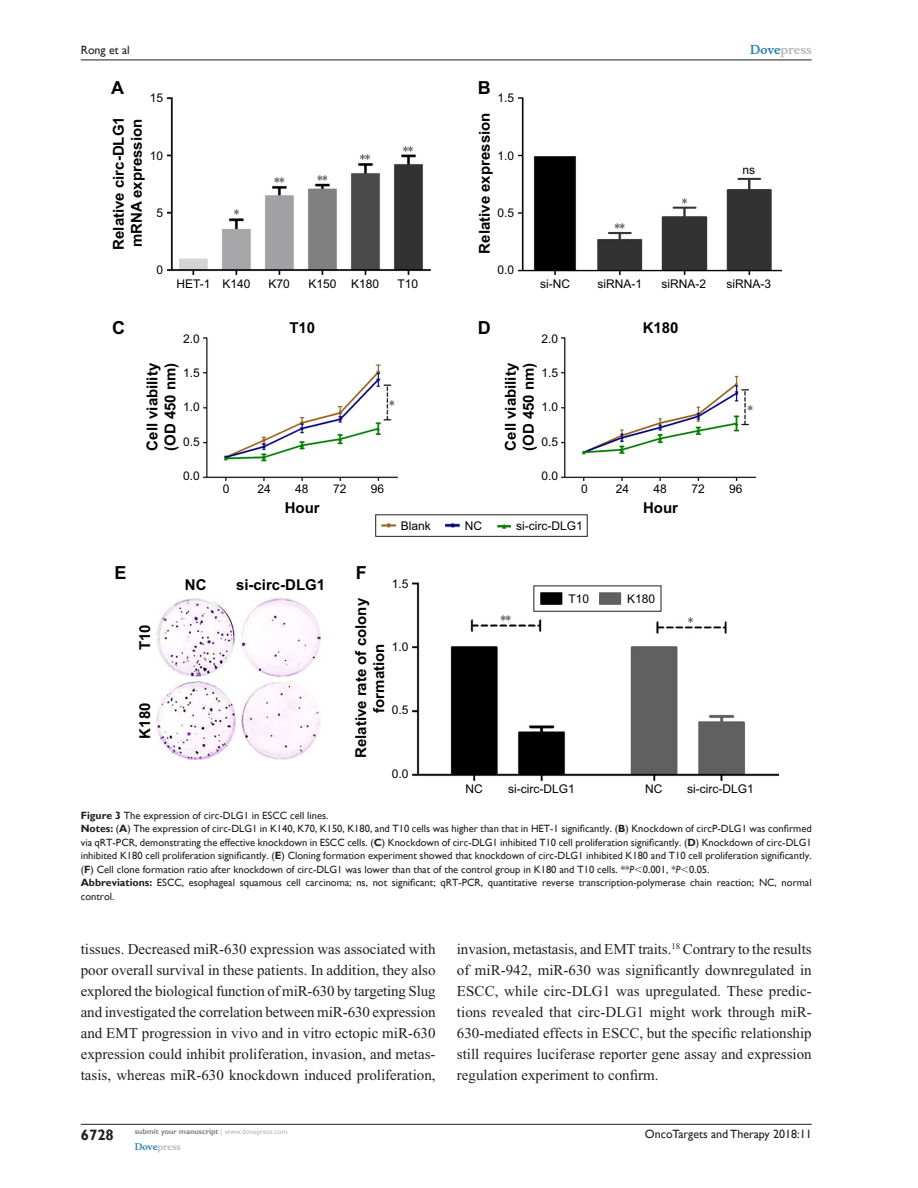
<style>
.page{position:relative;width:918px;height:1188px;background:#fff}
.page>*{position:absolute;margin:0;border:0;box-sizing:border-box;transform-origin:0 0}
.t1{font:700 18px "Arial";color:#000}
.Tx{font:15px/21px "Times New Roman";color:#231f20;text-align:justify}
.t2{font:700 15px/18px "Arial";color:#000}
.t3{font:700 15px "Gill Sans";color:#231f20}
.t4{font:12px "Arial";color:#000}
.t5{font:12px "Gill Sans";color:#231f20}
.t6{font:12px "Gill Sans";color:#000}
.t7{font:700 12px "Musee";color:#b8b9bc}
.FigSNRI{font:10.5px/13.5px "Gill Sans";color:#231f20}
.FigC{font:10.5px "Gill Sans";color:#231f20}
.t8{font:700 9px "Musee";color:#b8b9bc}
.t9{font:700 7.5px "Gill Sans";color:#808285}
.s1{color:#3485ae}
.s2{font-weight:700}
.s3{font-style:italic}
.s4{font-family:"Mathematical Pi One"}
.s5{font-weight:400;color:#b8b9bc}
</style>
<div class="page">
<hr style="left:81px;top:1124px;width:731px;height:1px;background:#231f20">
<hr style="left:81px;top:60px;width:731px;height:1px;background:#231f20">
<img style="left:167px;top:97px;width:264px;height:178px">
<img style="left:518px;top:97px;width:264px;height:178px">
<img style="left:204px;top:338px;width:193px;height:142px">
<img style="left:562px;top:338px;width:193px;height:142px">
<div style="left:375px;top:514px;width:213px;height:23px;background:#fff;border:1px solid #231f20"></div>
<svg style="left:382px;top:523px;width:13px;height:5px"></svg>
<svg style="left:446px;top:524px;width:13px;height:3px"></svg>
<svg style="left:497px;top:525px;width:13px;height:3px"></svg>
<img style="left:156px;top:598px;width:79px;height:78px">
<img style="left:241px;top:598px;width:79px;height:78px">
<img style="left:241px;top:682px;width:79px;height:77px">
<img style="left:156px;top:682px;width:79px;height:77px">
<img style="left:412px;top:582px;width:366px;height:198px">
<div style="left:533px;top:586px;width:128px;height:26px;background:#fff;border:1px solid #231f20"></div>
<div style="left:540px;top:592px;width:22px;height:13px;background:#000"></div>
<div style="left:599px;top:592px;width:22px;height:13px;background:#606060"></div>
<p class="t5" style="left:81px;top:43px;width:51px">Rong et al</p>
<p class="t1" style="left:111px;top:75px;width:14px">A</p>
<p class="t4" style="left:150px;top:90px;width:15px">15</p>
<p class="t1" style="left:478px;top:75px;width:14px">B</p>
<p class="t4" style="left:498px;top:90px;width:18px">1.5</p>
<p class="t7" style="left:750px;top:43px;width:63px"><span class="s1">Dove</span>press</p>
<p class="t2" style="left:110px;top:250px;width:135px;rotate:-90deg">Relative circ-DLG1 mRNA expression</p>
<p class="t4" style="left:150px;top:147px;width:15px">10</p>
<p class="t4" style="left:157px;top:205px;width:8px">5</p>
<p class="t6" style="left:234px;top:207px;width:7px">*</p>
<p class="t6" style="left:275px;top:175px;width:12px">**</p>
<p class="t6" style="left:317px;top:173px;width:12px">**</p>
<p class="t6" style="left:360px;top:152px;width:12px">**</p>
<p class="t6" style="left:403px;top:144px;width:12px">**</p>
<p class="t2" style="left:476px;top:254px;width:142px;rotate:-90deg">Relative expression</p>
<p class="t4" style="left:498px;top:147px;width:18px">1.0</p>
<p class="t4" style="left:498px;top:205px;width:18px">0.5</p>
<p class="t6" style="left:615px;top:221px;width:12px">**</p>
<p class="t6" style="left:682px;top:196px;width:7px">*</p>
<p class="t4" style="left:743px;top:162px;width:14px">ns</p>
<p class="t4" style="left:157px;top:262px;width:8px">0</p>
<p class="t4" style="left:498px;top:262px;width:18px">0.0</p>
<p class="t4" style="left:177px;top:276px;width:75px">HET-1 K140</p>
<p class="t4" style="left:269px;top:276px;width:23px">K70</p>
<p class="t4" style="left:308px;top:276px;width:72px">K150 K180</p>
<p class="t4" style="left:398px;top:276px;width:22px">T10</p>
<p class="t4" style="left:540px;top:276px;width:31px">si-NC</p>
<p class="t4" style="left:597px;top:276px;width:46px">siRNA-1</p>
<p class="t4" style="left:662px;top:276px;width:46px">siRNA-2</p>
<p class="t4" style="left:727px;top:276px;width:46px">siRNA-3</p>
<p class="t1" style="left:112px;top:316px;width:14px">C</p>
<p class="t1" style="left:478px;top:316px;width:14px">D</p>
<p class="t4" style="left:183px;top:331px;width:18px">2.0</p>
<p class="t2" style="left:289px;top:320px;width:27px">T10</p>
<p class="t4" style="left:541px;top:331px;width:18px">2.0</p>
<p class="t2" style="left:643px;top:320px;width:37px">K180</p>
<p class="t2" style="left:144px;top:451px;width:90px;rotate:-90deg">Cell viability (OD 450 nm)</p>
<p class="t4" style="left:183px;top:365px;width:18px">1.5</p>
<p class="t4" style="left:183px;top:399px;width:18px">1.0</p>
<p class="t4" style="left:183px;top:434px;width:18px">0.5</p>
<p class="t4" style="left:183px;top:468px;width:18px">0.0</p>
<p class="t6" style="left:390px;top:398px;width:7px">*</p>
<p class="t2" style="left:502px;top:451px;width:90px;rotate:-90deg">Cell viability (OD 450 nm)</p>
<p class="t4" style="left:541px;top:365px;width:18px">1.5</p>
<p class="t4" style="left:541px;top:399px;width:18px">1.0</p>
<p class="t4" style="left:541px;top:434px;width:18px">0.5</p>
<p class="t4" style="left:541px;top:468px;width:18px">0.0</p>
<p class="t6" style="left:748px;top:403px;width:7px">*</p>
<p class="t4" style="left:223px;top:481px;width:8px">0</p>
<p class="t4" style="left:258px;top:481px;width:15px">24</p>
<p class="t4" style="left:295px;top:481px;width:15px">48</p>
<p class="t2" style="left:285px;top:499px;width:36px">Hour</p>
<p class="t4" style="left:333px;top:481px;width:15px">72</p>
<p class="t4" style="left:371px;top:481px;width:15px">96</p>
<p class="t4" style="left:581px;top:481px;width:8px">0</p>
<p class="t4" style="left:616px;top:481px;width:15px">24</p>
<p class="t4" style="left:653px;top:481px;width:15px">48</p>
<p class="t2" style="left:643px;top:499px;width:36px">Hour</p>
<p class="t4" style="left:692px;top:481px;width:15px">72</p>
<p class="t4" style="left:729px;top:481px;width:15px">96</p>
<p class="t1" style="left:114px;top:561px;width:14px">E</p>
<p class="t2" style="left:136px;top:650px;width:27px;rotate:-90deg">T10</p>
<p class="t2" style="left:136px;top:739px;width:37px;rotate:-90deg">K180</p>
<p class="t2" style="left:185px;top:576px;width:23px">NC</p>
<p class="t2" style="left:236px;top:576px;width:91px">si-circ-DLG1</p>
<p class="t4" style="left:401px;top:518px;width:32px">Blank</p>
<p class="t4" style="left:465px;top:518px;width:19px">NC</p>
<p class="t4" style="left:516px;top:518px;width:68px">si-circ-DLG1</p>
<p class="t1" style="left:356px;top:561px;width:12px">F</p>
<p class="t2" style="left:352px;top:758px;width:162px;text-align:center;rotate:-90deg">Relative rate of colony formation</p>
<p class="t4" style="left:392px;top:576px;width:18px">1.5</p>
<p class="t4" style="left:392px;top:639px;width:18px">1.0</p>
<p class="t4" style="left:392px;top:702px;width:18px">0.5</p>
<p class="t4" style="left:392px;top:766px;width:18px">0.0</p>
<p class="t4" style="left:568px;top:591px;width:22px">T10</p>
<p class="t4" style="left:627px;top:591px;width:30px">K180</p>
<p class="t6" style="left:501px;top:613px;width:12px">**</p>
<p class="t6" style="left:688px;top:615px;width:7px">*</p>
<p class="t4" style="left:466px;top:781px;width:19px">NC</p>
<p class="t4" style="left:508px;top:781px;width:68px">si-circ-DLG1</p>
<p class="t4" style="left:645px;top:781px;width:19px">NC</p>
<p class="t4" style="left:687px;top:781px;width:68px">si-circ-DLG1</p>
<p class="FigC" style="left:81px;top:809px;width:189px"><span class="s2">Figure 3</span> The expression of circ-DLG 1 in ESCC</p>
<p class="FigC" style="left:290px;top:809px;width:40px">cell lines.</p>
<p class="FigSNRI" style="left:81px;top:822px;width:732px"><span class="s2">Notes:</span> (<span class="s2">A</span>) The expression of circ-DLG1 in K140, K70, K150, K180, and T10 cells was higher than that in HET-1 significantly. (<span class="s2">B</span>) Knockdown of circP-DLG1 was confirmed via qRT-PCR, demonstrating the effective knockdown in ESCC</p>
<p class="FigSNRI" style="left:81px;top:835px;width:732px;text-align:justify;text-indent:267px">cells. (<span class="s2">C</span>) Knockdown of circ-DLG1 inhibited T10 cell proliferation significantly. (<span class="s2">D</span>) Knockdown of circ-DLG 1 inhibited K180 cell proliferation significantly. (<span class="s2">E</span>) Cloning formation experiment showed that knockdown of circ-DLG1 inhibited K180 and T10 cell proliferation significantly. (<span class="s2">F</span>) Cell clone formation ratio after knockdown of circ-DLG 1 was lower than that of the control group in K180 and T10 cells. **<span class="s3">P</span><span class="s4">,</span>0.001, *<span class="s3">P</span><span class="s4">,</span>0.05.</p>
<p class="FigSNRI" style="left:81px;top:876px;width:732px"><span class="s2">Abbreviations:</span> ESCC, esophageal squamous cell carcinoma; ns, not significant; qRT-PCR, quantitative reverse transcription-polymerase chain reaction; NC, normal control.</p>
<p class="Tx" style="left:81px;top:938px;width:356px">tissues. Decreased miR-630 expression was associated with poor overall survival in these patients. In addition, they also explored the biological function of miR-630 by targeting Slug and investigated the correlation between miR-630 expression and EMT progression in vivo and in vitro ectopic miR-630 expression could inhibit proliferation, invasion, and metas&shy;tasis, whereas miR-630 knockdown induced proliferation,</p>
<p class="Tx" style="left:457px;top:938px;width:356px">invasion, metastasis, and EMT traits.<sup>18</sup> Contrary to the results of miR-942, miR-630 was significantly downregulated in ESCC, while circ-DLG1 was upregulated. These predic&shy;tions revealed that circ-DLG1 might work through miR-630-mediated effects in ESCC, but the specific relationship still requires luciferase reporter gene assay and expression regulation experiment to confirm.</p>
<h2 class="t3" style="left:81px;top:1126px;width:35px">6728</h2>
<p class="t9" style="left:135px;top:1127px;width:154px">submit your manuscript <span class="s5">| www.dovepress.com</span></p>
<p class="t8" style="left:135px;top:1141px;width:48px"><span class="s1">Dove</span>press</p>
<p class="t5" style="left:645px;top:1127px;width:168px">OncoTargets and Therapy 2018:11</p>
</div>
